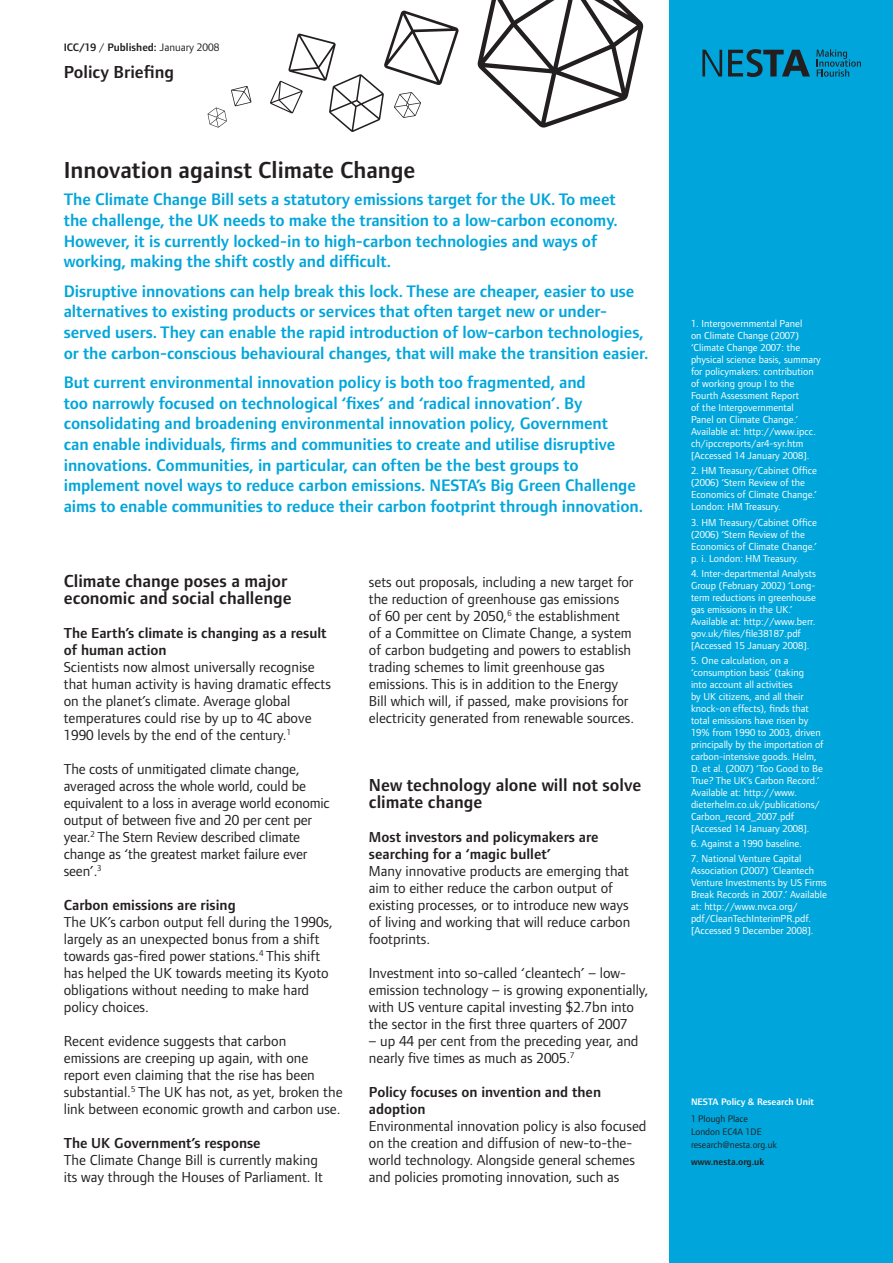
<style>
.page{position:relative;width:893px;height:1263px;background:#fff}
.page>*{position:absolute;margin:0;border:0;box-sizing:border-box;transform-origin:0 0}
.Intro_Header{font:600 24px "Foundry Form Sans";color:#231f20}
.Header_1{font:600 18px/17px "Foundry Form Sans";color:#231f20}
.Intro_Copy{font:600 17.25px/20.7px "Foundry Form Sans";letter-spacing:-.005em;color:#00a6db}
.Copy{font:15px/17px "Foundry Form Sans";color:#231f20}
.Header_2{font:600 15px/17px "Foundry Form Sans";color:#231f20}
.t1{font:600 11.25px "Foundry Form Sans";color:#231f20}
.Caption___White{font:10.5px/12px "Foundry Form Sans";color:#fff}
.t2{font:9.75px/12.8px "Foundry Form Sans";color:#231f20}
.t3{font:600 9.75px "Foundry Form Sans";color:#fff}
.t4{font:600 9.75px "Foundry Form Sans";color:#231f20}
.s1{font-weight:400}
</style>
<div class="page">
<div style="left:670px;top:0;width:223px;height:1263px;background:#00a6db"></div>
<svg style="left:816px;top:49px;width:45px;height:28px"></svg>
<svg style="left:702px;top:50px;width:20px;height:27px"></svg>
<svg style="left:728px;top:49px;width:82px;height:28px"></svg>
<svg style="left:270px;top:10px;width:189px;height:122px"></svg>
<svg style="left:208px;top:86px;width:43px;height:42px"></svg>
<svg style="left:478px;top:0;width:165px;height:128px"></svg>
<p class="t1" style="left:64px;top:41px;width:157px">ICC/19 <span class="s1">/</span> Published: <span class="s1">January 2008</span></p>
<p class="Header_1" style="left:64px;top:64px;width:112px">Policy Briefing</p>
<p class="Intro_Header" style="left:64px;top:157px;width:353px">Innovation against Climate Change</p>
<p class="Intro_Copy" style="left:64px;top:189px;width:555px">The Climate Change Bill sets a statutory emissions target for the UK. To meet the challenge, the UK needs to make the transition to a low-carbon economy.<br>However, it is currently locked-in to high-carbon technologies and ways of working, making the shift costly and difficult.</p>
<p class="Intro_Copy" style="left:64px;top:280px;width:586px">Disruptive innovations can help break this lock. These are cheaper, easier to use alternatives to existing products or services that often target new or under&shy;served users. They can enable the rapid introduction of low-carbon technologies, or the carbon-conscious behavioural changes, that will make the transition easier.</p>
<p class="Intro_Copy" style="left:64px;top:372px;width:581px">But current environmental innovation policy is both too fragmented, and<br>too narrowly focused on technological ‘fixes’ and ‘radical innovation’. By consolidating and broadening environmental innovation policy, Government<br>can enable individuals, firms and communities to create and utilise disruptive innovations. Communities, in particular, can often be the best groups to implement novel ways to reduce carbon emissions. NESTA’s Big Green Challenge aims to enable communities to reduce their carbon footprint through innovation.</p>
<p class="Header_1" style="left:64px;top:572px;width:229px">Climate change poses a major economic and social challenge</p>
<p class="Header_2" style="left:64px;top:624px;width:264px">The Earth’s climate is changing as a result of human action</p>
<p class="Copy" style="left:64px;top:658px;width:269px">Scientists now almost universally recognise that human activity is having dramatic effects on the planet’s climate. Average global temperatures could rise by up to 4C above 1990 levels by the end of the century.<sup>1</sup></p>
<p class="Copy" style="left:64px;top:760px;width:268px">The costs of unmitigated climate change, averaged across the whole world, could be equivalent to a loss in average world economic output of between five and 20 per cent per year.<sup>2</sup> The Stern Review described climate change as ‘the greatest market failure ever seen’.<sup>3</sup></p>
<p class="Header_2" style="left:64px;top:896px;width:173px">Carbon emissions are rising</p>
<p class="Copy" style="left:64px;top:913px;width:271px">The UK’s carbon output fell during the 1990s, largely as an unexpected bonus from a shift towards gas-fired power stations.<sup>4</sup> This shift has helped the UK towards meeting its Kyoto obligations without needing to make hard policy choices.</p>
<p class="Copy" style="left:64px;top:1032px;width:280px">Recent evidence suggests that carbon emissions are creeping up again, with one report even claiming that the rise has been substantial.<sup>5</sup> The UK has not, as yet, broken the link between economic growth and carbon use.</p>
<p class="Header_2" style="left:64px;top:1135px;width:198px">The UK Government’s response</p>
<p class="Copy" style="left:64px;top:1151px;width:261px">The Climate Change Bill is currently making its way through the Houses of Parliament. It</p>
<p class="Copy" style="left:369px;top:573px;width:267px">sets out proposals, including a new target for the reduction of greenhouse gas emissions of 60 per cent by 2050,<sup>6</sup> the establishment of a Committee on Climate Change, a system of carbon budgeting and powers to establish trading schemes to limit greenhouse gas emissions. This is in addition to the Energy Bill which will, if passed, make provisions for electricity generated from renewable sources.</p>
<p class="Header_1" style="left:369px;top:776px;width:274px">New technology alone will not solve climate change</p>
<p class="Header_2" style="left:369px;top:828px;width:231px">Most investors and policymakers are searching for a ‘magic bullet’</p>
<p class="Copy" style="left:369px;top:862px;width:263px">Many innovative products are emerging that aim to either reduce the carbon output of existing processes, or to introduce new ways of living and working that will reduce carbon footprints.</p>
<p class="Copy" style="left:369px;top:964px;width:281px">Investment into so-called ‘cleantech’ – low&shy;emission technology – is growing exponentially, with US venture capital investing $2.7bn into the sector in the first three quarters of 2007</p>
<p class="Copy" style="left:369px;top:1032px;width:271px">– up 44 per cent from the preceding year, and nearly five times as much as 2005.<sup>7</sup></p>
<p class="Header_2" style="left:369px;top:1083px;width:234px">Policy focuses on invention and then adoption</p>
<p class="Copy" style="left:369px;top:1117px;width:279px">Environmental innovation policy is also focused on the creation and diffusion of new-to-the&shy;world technology. Alongside general schemes and policies promoting innovation, such as</p>
<p class="Caption___White" style="left:691px;top:318px;width:131px">1. Intergovernmental Panel<br>on Climate Change (2007) ‘Climate Change 2007: the physical science basis, summary for policymakers: contribution of working group I to the<br>Fourth Assessment Report<br>of the Intergovernmental<br>Panel on Climate Change.’<br>Available at: http://www.ipcc. ch/ipccreports/ar4-syr.htm [Accessed 14 January 2008].</p>
<p class="Caption___White" style="left:691px;top:465px;width:128px">2. HM Treasury/Cabinet Office (2006) ‘Stern Review of the<br>Economics of Climate Change.’<br>London: HM Treasury.</p>
<p class="Caption___White" style="left:691px;top:516px;width:128px">3. HM Treasury/Cabinet Office (2006) ‘Stern Review of the<br>Economics of Climate Change.’ p. i. London: HM Treasury.</p>
<p class="Caption___White" style="left:691px;top:567px;width:127px">4. Inter-departmental Analysts<br>Group (February 2002) ‘Long&shy;term reductions in greenhouse gas emissions in the UK.’<br>Available at: http://www.berr. gov.uk/files/file38187.pdf [Accessed 15 January 2008].</p>
<p class="Caption___White" style="left:691px;top:654px;width:134px">5. One calculation, on a ‘consumption basis’ (taking<br>into account all activities<br>by UK citizens, and all their knock-on effects), finds that total emissions have risen by<br>19% from 1990 to 2003, driven principally by the importation of carbon-intensive goods. Helm,<br>D. et al. (2007) ‘Too Good to Be<br>True? The UK’s Carbon Record.’<br>Available at: http://www. dieterhelm.co.uk/publications/<br>Carbon_record_2007.pdf [Accessed 14 January 2008].</p>
<p class="Caption___White" style="left:691px;top:838px;width:112px">6. Against a 1990 baseline.</p>
<p class="Caption___White" style="left:691px;top:853px;width:137px">7. National Venture Capital<br>Association (2007) ‘Cleantech<br>Venture Investments by US Firms<br>Break Records in 2007.’ Available at: http://www.nvca.org/ pdf/CleanTechInterimPR.pdf. [Accessed 9 December 2008].</p>
<p class="t3" style="left:691px;top:1096px;width:125px">NESTA Policy &amp; Research Unit</p>
<p class="t2" style="left:691px;top:1112px;width:88px">1 Plough Place<br>London EC4A 1DE research@nesta.org.uk</p>
<p class="t4" style="left:691px;top:1156px;width:75px">www.nesta.org.uk</p>
</div>
